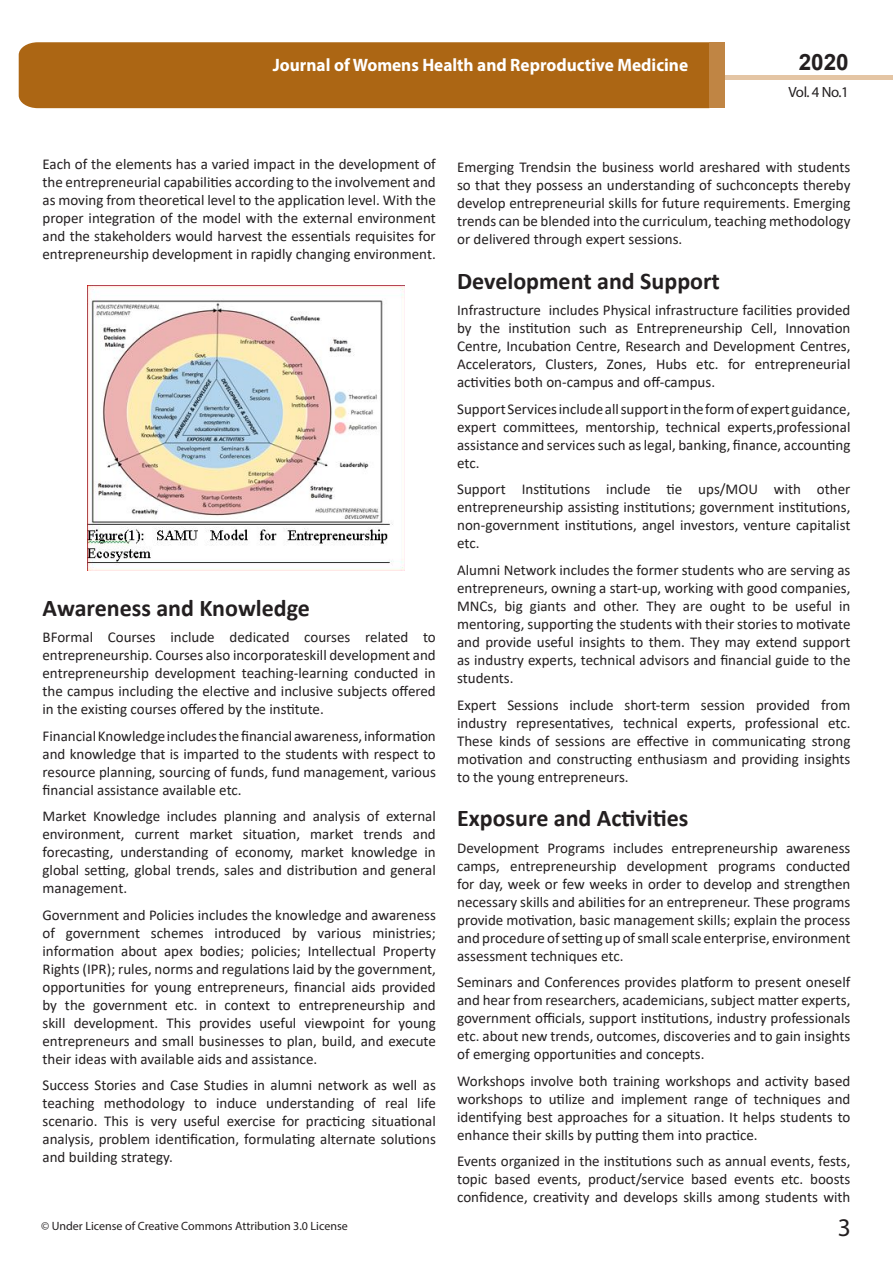
<style>
.page{position:relative;width:893px;height:1263px;background:#fff}
.page>*{position:absolute;margin:0;border:0;box-sizing:border-box;transform-origin:0 0}
.t1{font:25.5px "Myriad Pro";color:#231f20}
.t2{font:700 24px "Calibri";color:#231f20}
.t3{font:700 22.5px "Arial";color:#231f20}
.t4{font:700 18px "Myriad Pro";color:#fff;scale:.96 1}
.t5{font:15px/18px "Calibri";color:#231f20;text-align:justify}
.t6{font:14.85px "Myriad Pro";color:#231f20}
.t7{font:12px "Myriad Pro";color:#231f20}
</style>
<div class="page">
<hr style="left:725px;top:76px;width:168px;height:4px;background:#e4c5a4">
<div style="left:19px;top:42px;width:690px;height:66px;background:#ac6614"></div>
<div style="left:709px;top:42px;width:16px;height:66px;background:#c08544"></div>
<img style="left:88px;top:286px;width:316px;height:284px">
<p class="t4" style="left:273px;top:53px;width:434px">Journal of Womens Health and Reproductive Medicine</p>
<p class="t4" style="left:517px;top:53px;width:198px">ARCHIVOS DE MEDICINA</p>
<h3 class="t3" style="left:799px;top:46px;width:52px">2020</h3>
<p class="t6" style="left:789px;top:83px;width:62px">Vol. 4 No.1</p>
<p class="t5" style="left:43px;top:155px;width:395px">Each of the elements has a varied impact in the development of the entrepreneurial capabilities according to the involvement and as moving from theoretical level to the application level. With the proper integration of the model with the external environment and the stakeholders would harvest the essentials requisites for entrepreneurship development in rapidly changing environment.</p>
<p class="t2" style="left:43px;top:590px;width:269px">Awareness and Knowledge</p>
<p class="t5" style="left:43px;top:628px;width:395px">BFormal Courses include dedicated courses related to entrepreneurship. Courses also incorporateskill development and entrepreneurship development teaching-learning conducted in the campus including the elective and inclusive subjects offered in the existing courses offered by the institute.</p>
<p class="t5" style="left:43px;top:726px;width:395px">Financial Knowledge includes the financial awareness, information and knowledge that is imparted to the students with respect to resource planning, sourcing of funds, fund management, various financial assistance available etc.</p>
<p class="t5" style="left:43px;top:807px;width:395px">Market Knowledge includes planning and analysis of external environment, current market situation, market trends and forecasting, understanding of economy, market knowledge in global setting, global trends, sales and distribution and general management.</p>
<p class="t5" style="left:43px;top:905px;width:395px">Government and Policies includes the knowledge and awareness of government schemes introduced by various ministries; information about apex bodies; policies; Intellectual Property Rights (IPR); rules, norms and regulations laid by the government, opportunities for young entrepreneurs, financial aids provided by the government etc. in context to entrepreneurship and skill development. This provides useful viewpoint for young entrepreneurs and small businesses to plan, build, and execute their ideas with available aids and assistance.</p>
<p class="t5" style="left:43px;top:1076px;width:395px">Success Stories and Case Studies in alumni network as well as teaching methodology to induce understanding of real life scenario. This is very useful exercise for practicing situational analysis, problem identification, formulating alternate solutions and building strategy.</p>
<p class="t7" style="left:41px;top:1218px;width:308px">© Under License of Creative Commons Attribution 3.0 License</p>
<p class="t5" style="left:457px;top:158px;width:395px">Emerging Trendsin the business world areshared with students so that they possess an understanding of suchconcepts thereby develop entrepreneurial skills for future requirements. Emerging trends can be blended into the curriculum, teaching methodology or delivered through expert sessions.</p>
<p class="t2" style="left:457px;top:264px;width:264px">Development and Support</p>
<p class="t5" style="left:457px;top:301px;width:395px">Infrastructure includes Physical infrastructure facilities provided by the institution such as Entrepreneurship Cell, Innovation Centre, Incubation Centre, Research and Development Centres, Accelerators, Clusters, Zones, Hubs etc. for entrepreneurial activities both on-campus and off-campus.</p>
<p class="t5" style="left:457px;top:400px;width:395px">Support Services include all support in the form of expert guidance, expert committees, mentorship, technical experts,professional assistance and services such as legal, banking, finance, accounting etc.</p>
<p class="t5" style="left:457px;top:480px;width:395px">Support Institutions include tie ups/MOU with other entrepreneurship assisting institutions; government institutions, non-government institutions, angel investors, venture capitalist etc.</p>
<p class="t5" style="left:457px;top:561px;width:395px">Alumni Network includes the former students who are serving as entrepreneurs, owning a start-up, working with good companies, MNCs, big giants and other. They are ought to be useful in mentoring, supporting the students with their stories to motivate and provide useful insights to them. They may extend support as industry experts, technical advisors and financial guide to the students.</p>
<p class="t5" style="left:457px;top:695px;width:395px">Expert Sessions include short-term session provided from industry representatives, technical experts, professional etc.<br>These kinds of sessions are effective in communicating strong motivation and constructing enthusiasm and providing insights to the young entrepreneurs.</p>
<p class="t2" style="left:457px;top:801px;width:233px">Exposure and Activities</p>
<p class="t5" style="left:457px;top:838px;width:395px">Development Programs includes entrepreneurship awareness camps, entrepreneurship development programs conducted for day, week or few weeks in order to develop and strengthen necessary skills and abilities for an entrepreneur. These programs provide motivation, basic management skills; explain the process and procedure of setting up of small scale enterprise, environment assessment techniques etc.</p>
<p class="t5" style="left:457px;top:973px;width:395px">Seminars and Conferences provides platform to present oneself and hear from researchers, academicians, subject matter experts, government officials, support institutions, industry professionals etc. about new trends, outcomes, discoveries and to gain insights of emerging opportunities and concepts.</p>
<p class="t5" style="left:457px;top:1071px;width:395px">Workshops involve both training workshops and activity based workshops to utilize and implement range of techniques and identifying best approaches for a situation. It helps students to enhance their skills by putting them into practice.</p>
<p class="t5" style="left:457px;top:1152px;width:395px">Events organized in the institutions such as annual events, fests, topic based events, product/service based events etc. boosts confidence, creativity and develops skills among students with</p>
<h1 class="t1" style="left:838px;top:1211px;width:15px">3</h1>
</div>
